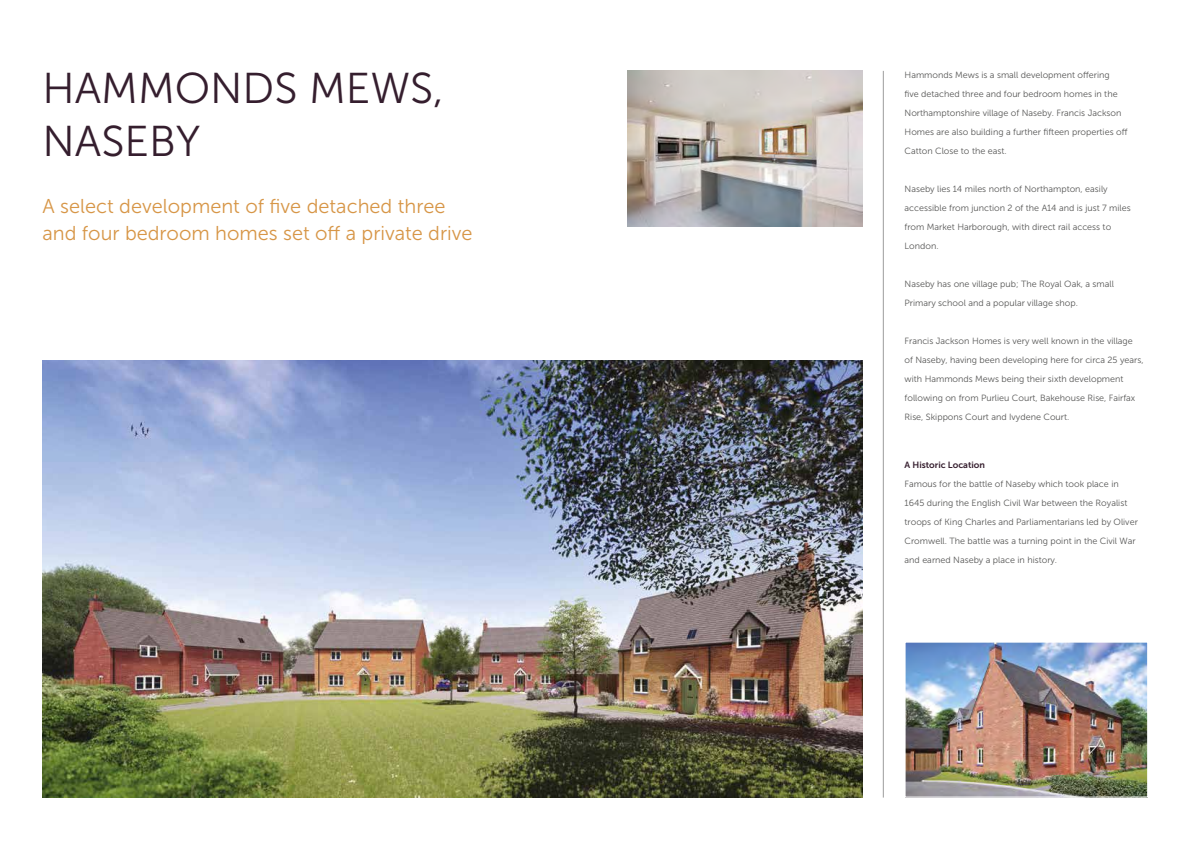
<style>
.page{position:relative;width:1191px;height:842px;background:#fff}
.page>*{position:absolute;margin:0;border:0;box-sizing:border-box;transform-origin:0 0}
.t1{font:43px/53px "Museo Sans 300";color:#351e2e}
.t2{font:20px/27px "Museo Sans 300";color:#d79647}
.t3{font:9px/19px "Museo Sans 300";color:#575756}
.t4{font:9px "Museo Sans 700";color:#351e2e}
</style>
<div class="page">
<img style="left:43px;top:360px;width:819px;height:437px">
<img style="left:627px;top:71px;width:235px;height:156px">
<hr style="left:883px;top:71px;width:1px;height:726px;background:#9d9d9c">
<img style="left:906px;top:644px;width:240px;height:151px">
<div style="left:904px;top:642px;width:244px;height:155px;border:1px solid #fff"></div>
<h1 class="t1" style="left:43px;top:62px;width:402px">HAMMONDS MEWS,<br>NASEBY</h1>
<h2 class="t2" style="left:43px;top:193px;width:431px">A select development of five detached three and four bedroom homes set off a private drive</h2>
<p class="t3" style="left:904px;top:65px;width:224px">Hammonds Mews is a small development offering<br>five detached three and four bedroom homes in the Northamptonshire village of Naseby. Francis Jackson Homes are also building a further fifteen properties off Catton Close to the east.</p>
<p class="t3" style="left:904px;top:179px;width:228px">Naseby lies 14 miles north of Northampton, easily accessible from junction 2 of the A14 and is just 7 miles from Market Harborough, with direct rail access to London.</p>
<p class="t3" style="left:904px;top:274px;width:211px">Naseby has one village pub; The Royal Oak, a small<br>Primary school and a popular village shop.</p>
<p class="t3" style="left:904px;top:331px;width:240px">Francis Jackson Homes is very well known in the village<br>of Naseby, having been developing here for circa 25 years, with Hammonds Mews being their sixth development following on from Purlieu Court, Bakehouse Rise, Fairfax Rise, Skippons Court and Ivydene Court.</p>
<p class="t4" style="left:904px;top:459px;width:82px">A Historic Location</p>
<p class="t3" style="left:904px;top:474px;width:235px">Famous for the battle of Naseby which took place in 1645 during the English Civil War between the Royalist troops of King Charles and Parliamentarians led by Oliver Cromwell. The battle was a turning point in the Civil War and earned Naseby a place in history.</p>
</div>
